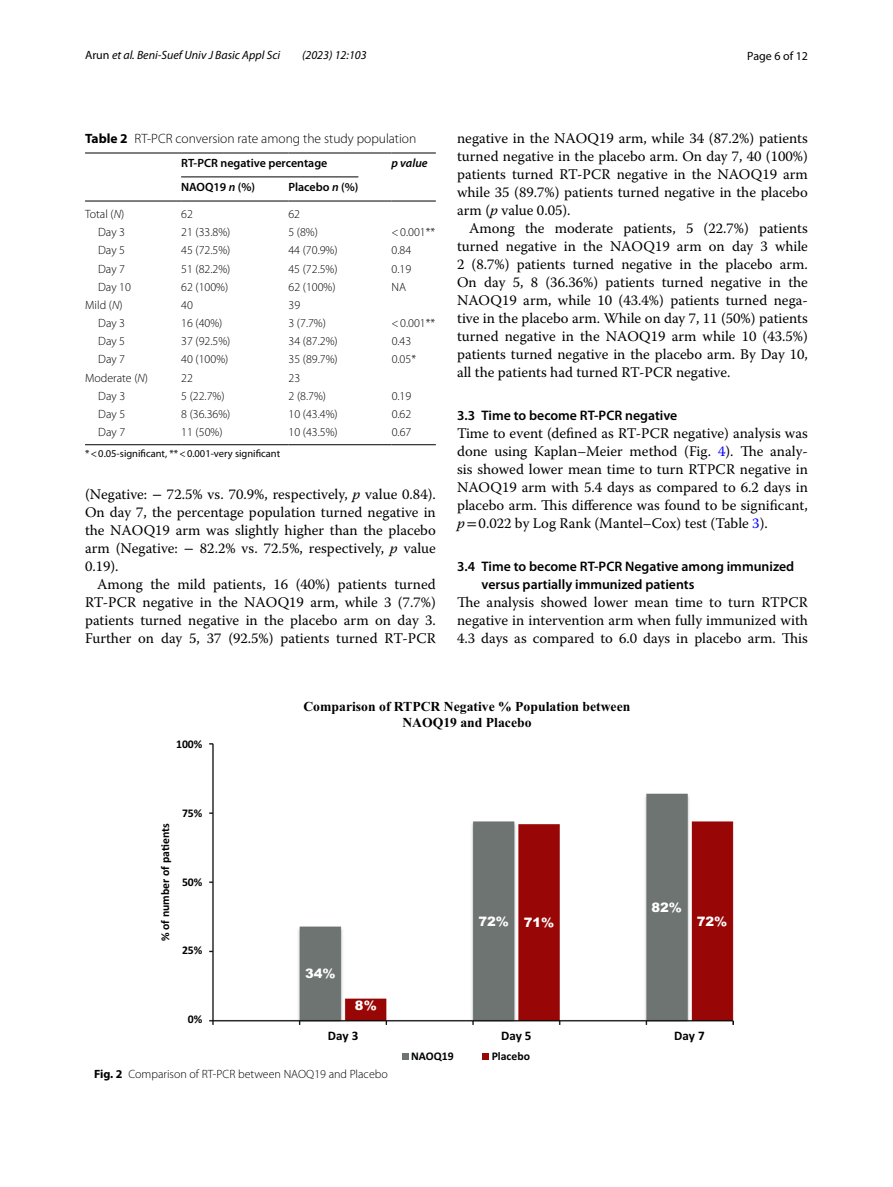
<style>
.page{position:relative;width:893px;height:1187px;background:#fff}
.page>*{position:absolute;margin:0;border:0;box-sizing:border-box;transform-origin:0 0}
.t1{font:14.7px/18px "Warnock Pro";color:#000;text-align:justify}
.t2{font:600 13.8px/18px "Myriad Pro";color:#000}
.t3{font:700 13.65px/15.8px "Times New Roman";color:#000;text-align:center}
.t4{font:300 13.5px "Myriad Pro";color:#000}
.t5{font:900 13.05px "Arial";color:#fff}
.t6{font:700 13.05px "Calibri";color:#000}
.t7{font:300 12px "Myriad Pro";color:#000}
.t8{font:italic 12px "Myriad Pro";color:#000}
.t9{font:600 12px "Myriad Pro";color:#000}
.t10{font:12px "Myriad Pro";color:#000}
.t11{font:italic 600 12px "Myriad Pro";color:#000}
.t12{font:700 11.7px "Calibri";color:#000}
.t13{font:10.5px "Myriad Pro";color:#000}
.s1{font-style:normal}
.s2{font-weight:700}
.s3{font-style:italic}
.s4{font-family:"STIX"}
.s5{color:#00f}
</style>
<div class="page">
<hr style="left:85px;top:153px;width:96px;height:1px;background:#000">
<hr style="left:85px;top:201px;width:96px;height:1px;background:#000">
<hr style="left:181px;top:153px;width:107px;height:1px;background:#000">
<hr style="left:288px;top:153px;width:104px;height:1px;background:#000">
<hr style="left:392px;top:153px;width:44px;height:1px;background:#000">
<hr style="left:392px;top:201px;width:44px;height:1px;background:#000">
<hr style="left:181px;top:201px;width:107px;height:1px;background:#000">
<hr style="left:288px;top:201px;width:104px;height:1px;background:#000">
<hr style="left:85px;top:444px;width:96px;height:1px;background:#000">
<hr style="left:181px;top:444px;width:107px;height:1px;background:#000">
<hr style="left:288px;top:444px;width:104px;height:1px;background:#000">
<hr style="left:392px;top:444px;width:44px;height:1px;background:#000">
<hr style="left:181px;top:177px;width:177px;height:1px;background:#000">
<img style="left:209px;top:743px;width:524px;height:280px">
<div style="left:402px;top:1052px;width:6px;height:7px;background:#6d7472"></div>
<div style="left:483px;top:1052px;width:6px;height:7px;background:#980605"></div>
<p class="t8" style="left:85px;top:48px;width:197px"><span class="s1">Arun</span> et al. Beni-Suef Univ J Basic Appl Sci</p>
<p class="t8" style="left:302px;top:48px;width:66px">(2023) 12:103</p>
<p class="t10" style="left:747px;top:48px;width:62px">Page 6 of 12</p>
<p class="t4" style="left:85px;top:131px;width:333px"><span class="s2">Table 2</span> RT-PCR conversion rate among the study population</p>
<p class="t9" style="left:181px;top:156px;width:148px">RT-PCR negative percentage</p>
<p class="t11" style="left:392px;top:156px;width:38px">p value</p>
<p class="t9" style="left:181px;top:179px;width:76px">NAOQ19 <span class="s3">n</span> (%)</p>
<p class="t9" style="left:288px;top:179px;width:71px">Placebo <span class="s3">n</span> (%)</p>
<p class="t7" style="left:85px;top:207px;width:41px">Total (<span class="s3">N</span>)</p>
<p class="t7" style="left:181px;top:207px;width:13px">62</p>
<p class="t7" style="left:288px;top:207px;width:13px">62</p>
<p class="t7" style="left:98px;top:226px;width:28px">Day 3</p>
<p class="t7" style="left:181px;top:226px;width:51px">21 (33.8%)</p>
<p class="t7" style="left:288px;top:226px;width:31px">5 (8%)</p>
<p class="t7" style="left:392px;top:226px;width:45px">&lt;0.001**</p>
<p class="t7" style="left:98px;top:244px;width:28px">Day 5</p>
<p class="t7" style="left:181px;top:244px;width:51px">45 (72.5%)</p>
<p class="t7" style="left:288px;top:244px;width:51px">44 (70.9%)</p>
<p class="t7" style="left:392px;top:244px;width:21px">0.84</p>
<p class="t7" style="left:98px;top:262px;width:28px">Day 7</p>
<p class="t7" style="left:181px;top:262px;width:51px">51 (82.2%)</p>
<p class="t7" style="left:288px;top:262px;width:51px">45 (72.5%)</p>
<p class="t7" style="left:392px;top:262px;width:21px">0.19</p>
<p class="t7" style="left:98px;top:280px;width:34px">Day 10</p>
<p class="t7" style="left:181px;top:280px;width:49px">62 (100%)</p>
<p class="t7" style="left:288px;top:280px;width:49px">62 (100%)</p>
<p class="t7" style="left:392px;top:280px;width:16px">NA</p>
<p class="t7" style="left:85px;top:298px;width:39px">Mild (<span class="s3">N</span>)</p>
<p class="t7" style="left:181px;top:298px;width:13px">40</p>
<p class="t7" style="left:288px;top:298px;width:13px">39</p>
<p class="t7" style="left:98px;top:316px;width:28px">Day 3</p>
<p class="t7" style="left:181px;top:316px;width:43px">16 (40%)</p>
<p class="t7" style="left:288px;top:316px;width:39px">3 (7.7%)</p>
<p class="t7" style="left:392px;top:316px;width:45px">&lt;0.001**</p>
<p class="t7" style="left:98px;top:334px;width:28px">Day 5</p>
<p class="t7" style="left:181px;top:334px;width:51px">37 (92.5%)</p>
<p class="t7" style="left:288px;top:334px;width:51px">34 (87.2%)</p>
<p class="t7" style="left:392px;top:334px;width:21px">0.43</p>
<p class="t7" style="left:98px;top:353px;width:28px">Day 7</p>
<p class="t7" style="left:181px;top:353px;width:49px">40 (100%)</p>
<p class="t7" style="left:289px;top:353px;width:51px">35 (89.7%)</p>
<p class="t7" style="left:392px;top:353px;width:26px">0.05*</p>
<p class="t7" style="left:85px;top:371px;width:64px">Moderate (<span class="s3">N</span>)</p>
<p class="t7" style="left:181px;top:371px;width:13px">22</p>
<p class="t7" style="left:289px;top:371px;width:13px">23</p>
<p class="t7" style="left:98px;top:389px;width:28px">Day 3</p>
<p class="t7" style="left:181px;top:389px;width:45px">5 (22.7%)</p>
<p class="t7" style="left:289px;top:389px;width:39px">2 (8.7%)</p>
<p class="t7" style="left:392px;top:389px;width:21px">0.19</p>
<p class="t7" style="left:98px;top:407px;width:28px">Day 5</p>
<p class="t7" style="left:181px;top:407px;width:51px">8 (36.36%)</p>
<p class="t7" style="left:289px;top:407px;width:51px">10 (43.4%)</p>
<p class="t7" style="left:392px;top:407px;width:21px">0.62</p>
<p class="t7" style="left:98px;top:425px;width:28px">Day 7</p>
<p class="t7" style="left:181px;top:425px;width:43px">11 (50%)</p>
<p class="t7" style="left:289px;top:425px;width:51px">10 (43.5%)</p>
<p class="t7" style="left:392px;top:425px;width:21px">0.67</p>
<p class="t13" style="left:85px;top:447px;width:197px">*&lt;0.05-significant, **&lt;0.001-very significant</p>
<p class="t1" style="left:85px;top:485px;width:352px">(Negative: <span class="s4">−</span> 72.5% vs. 70.9%, respectively, <span class="s3">p</span> value 0.84).<br>On day 7, the percentage population turned negative in the NAOQ19 arm was slightly higher than the placebo arm (Negative: <span class="s4">−</span> 82.2% vs. 72.5%, respectively, <span class="s3">p</span> value 0.19).</p>
<p class="t1" style="left:85px;top:575px;width:352px;text-indent:12px">Among the mild patients, 16 (40%) patients turned RT-PCR negative in the NAOQ19 arm, while 3 (7.7%) patients turned negative in the placebo arm on day 3.<br>Further on day 5, 37 (92.5%) patients turned RT-PCR</p>
<p class="t1" style="left:457px;top:128px;width:352px">negative in the NAOQ19 arm, while 34 (87.2%) patients turned negative in the placebo arm. On day 7, 40 (100%) patients turned RT-PCR negative in the NAOQ19 arm while 35 (89.7%) patients turned negative in the placebo arm (<span class="s3">p</span> value 0.05).</p>
<p class="t1" style="left:457px;top:218px;width:352px;text-indent:12px">Among the moderate patients, 5 (22.7%) patients turned negative in the NAOQ19 arm on day 3 while 2 (8.7%) patients turned negative in the placebo arm.<br>On day 5, 8 (36.36%) patients turned negative in the NAOQ19 arm, while 10 (43.4%) patients turned nega&shy;tive in the placebo arm. While on day 7, 11 (50%) patients turned negative in the NAOQ19 arm while 10 (43.5%) patients turned negative in the placebo arm. By Day 10, all the patients had turned RT-PCR negative.</p>
<p class="t2" style="left:457px;top:406px;width:222px">3.3 Time to become RT‑PCR negative</p>
<p class="t1" style="left:457px;top:424px;width:352px">Time to event (defined as RT-PCR negative) analysis was done using Kaplan–Meier method (Fig. <span class="s5">4</span>). The analy&shy;sis showed lower mean time to turn RTPCR negative in NAOQ19 arm with 5.4 days as compared to 6.2 days in placebo arm. This difference was found to be significant, <span class="s3">p</span><span class="s4">=</span>0.022 by Log Rank (Mantel–Cox) test (Table <span class="s5">3</span>).</p>
<p class="t2" style="left:481px;top:557px;width:314px;text-indent:-24px">3.4 Time to become RT‑PCR Negative among immunized versus partially immunized patients</p>
<p class="t1" style="left:457px;top:593px;width:352px">The analysis showed lower mean time to turn RTPCR negative in intervention arm when fully immunized with 4.3 days as compared to 6.0 days in placebo arm. This</p>
<p class="t12" style="left:176px;top:736px;width:28px">100%</p>
<p class="t12" style="left:158px;top:941px;width:119px;rotate:-90deg">% of number of pa ents</p>
<p class="t12" style="left:182px;top:805px;width:22px">75%</p>
<p class="t12" style="left:182px;top:874px;width:22px">50%</p>
<p class="t12" style="left:182px;top:942px;width:22px">25%</p>
<p class="t12" style="left:188px;top:1011px;width:16px">0%</p>
<p class="t3" style="left:303px;top:698px;width:328px">Comparison of RTPCR Negative % Population between<br>NAOQ19 and Placebo</p>
<p class="t5" style="left:651px;top:897px;width:32px">82%</p>
<p class="t5" style="left:305px;top:963px;width:32px">34%</p>
<p class="t5" style="left:355px;top:995px;width:23px">8%</p>
<p class="t5" style="left:478px;top:911px;width:32px">72%</p>
<p class="t5" style="left:524px;top:913px;width:32px">71%</p>
<p class="t5" style="left:697px;top:911px;width:32px">72%</p>
<p class="t6" style="left:328px;top:1027px;width:32px">Day 3</p>
<p class="t6" style="left:501px;top:1027px;width:32px">Day 5</p>
<p class="t6" style="left:674px;top:1027px;width:32px">Day 7</p>
<p class="t12" style="left:411px;top:1048px;width:44px">NAOQ19</p>
<p class="t12" style="left:492px;top:1048px;width:40px">Placebo</p>
<p class="t7" style="left:94px;top:1067px;width:295px"><span class="s2">Fig. 2</span> Comparison of RT-PCR between NAOQ19 and Placebo</p>
</div>
